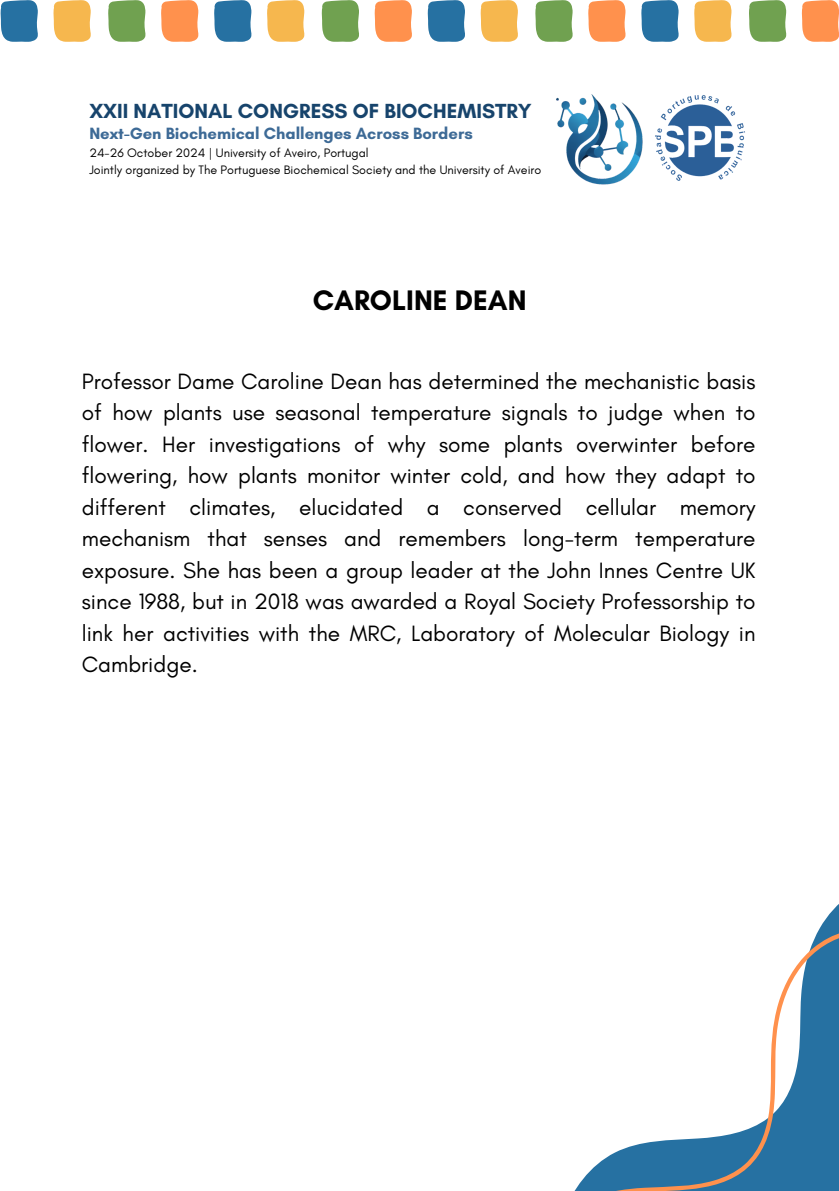
<style>
.page{position:relative;width:839px;height:1191px;background:#fff}
.page>*{position:absolute;margin:0;border:0;box-sizing:border-box;transform-origin:0 0}
.t1{font:700 28.8px "Glacial Indifference";color:#000}
.t2{font:22.6px/31.6px "Glacial Indifference";color:#000;text-align:justify}
.t3{font:700 20.8px "Glacial Indifference";color:#17446c}
.t4{font:700 16.6px "Glacial Indifference";color:#3d6a96}
.t5{font:12.4px "Glacial Indifference";color:#000}
</style>
<div class="page">
<svg style="left:574px;top:912px;width:264px;height:279px"></svg>
<img style="left:556px;top:94px;width:87px;height:91px">
<img style="left:655px;top:95px;width:90px;height:86px">
<svg style="left:0;top:0;width:38px;height:42px;background:#3c7fab"></svg>
<svg style="left:214px;top:0;width:37px;height:42px;background:#377ca9"></svg>
<svg style="left:427px;top:0;width:38px;height:42px;background:#3c7fab"></svg>
<svg style="left:641px;top:0;width:37px;height:42px;background:#377ca9"></svg>
<svg style="left:108px;top:0;width:38px;height:42px;background:#7eaa61"></svg>
<svg style="left:321px;top:0;width:38px;height:42px;background:#7eaa61"></svg>
<svg style="left:535px;top:0;width:37px;height:42px;background:#7ba85e"></svg>
<svg style="left:749px;top:0;width:37px;height:42px;background:#7ba85d"></svg>
<svg style="left:53px;top:0;width:38px;height:42px;background:#f6be60"></svg>
<svg style="left:267px;top:0;width:37px;height:42px;background:#f6bc5c"></svg>
<svg style="left:480px;top:0;width:38px;height:42px;background:#f6be60"></svg>
<svg style="left:694px;top:0;width:37px;height:42px;background:#f6bc5c"></svg>
<svg style="left:161px;top:0;width:37px;height:42px;background:#ff995b"></svg>
<svg style="left:374px;top:0;width:38px;height:42px;background:#ff9c5f"></svg>
<svg style="left:588px;top:0;width:37px;height:42px;background:#ff995b"></svg>
<svg style="left:801px;top:0;width:37px;height:42px;background:#ff9b5d"></svg>
<p class="t3" style="left:89px;top:99px;width:444px">XXII NATIONAL CONGRESS OF BIOCHEMISTRY</p>
<p class="t4" style="left:89px;top:123px;width:385px">Next-Gen Biochemical Challenges Across Borders</p>
<h1 class="t5" style="left:89px;top:146px;width:281px">24-26 October 2024 | University of Aveiro, Portugal</h1>
<p class="t5" style="left:89px;top:162px;width:453px">Jointly organized by The Portuguese Biochemical Society and the University of Aveiro</p>
<p class="t1" style="left:313px;top:283px;width:215px">CAROLINE DEAN</p>
<p class="t2" style="left:82px;top:365px;width:675px">Professor Dame Caroline Dean has determined the mechanistic basis of how plants use seasonal temperature signals to judge when to flower. Her investigations of why some plants overwinter before flowering, how plants monitor winter cold, and how they adapt to different climates, elucidated a conserved cellular memory mechanism that senses and remembers long-term temperature exposure. She has been a group leader at the John Innes Centre UK since 1988, but in 2018 was awarded a Royal Society Professorship to link her activities with the MRC, Laboratory of Molecular Biology in Cambridge.</p>
</div>
